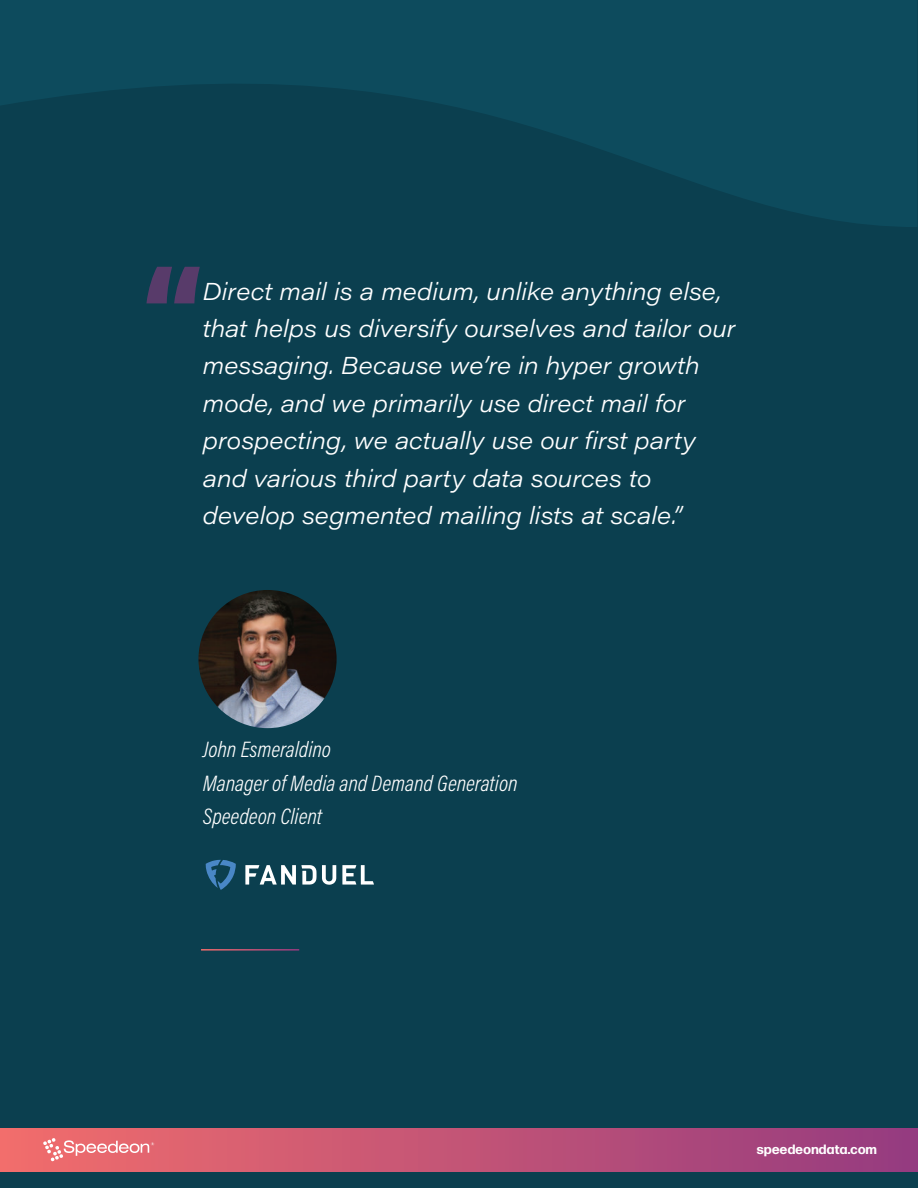
<style>
.page{position:relative;width:918px;height:1188px;background:#0b3f4f}
.page>*{position:absolute;margin:0;border:0;box-sizing:border-box;transform-origin:0 0}
.t1{font:900 112.5px "Acumin Pro Wide";color:#943980}
.t2{font:italic 300 24px/37.5px "Acumin Pro Wide";color:#fff}
.t3{font:italic 300 22.5px/33px "Acumin Pro Cond";color:#fff}
.t4{font:700 13.5px "Forma DJR Display";letter-spacing:.03em;color:#fff}
</style>
<div class="page">
<div style="left:0;top:1128px;width:918px;height:43px;background:linear-gradient(to right,#f26e6c,#943b80)"></div>
<svg style="left:43px;top:1138px;width:111px;height:23px;background:#ec8589"></svg>
<svg style="left:0;top:0;width:917px;height:227px;fill:#0d4b5d"></svg>
<hr style="left:201px;top:949px;width:98px;height:2px;background:#fff">
<svg style="left:206px;top:860px;width:30px;height:30px"></svg>
<svg style="left:342px;top:865px;width:32px;height:20px"></svg>
<svg style="left:245px;top:865px;width:91px;height:20px"></svg>
<img style="left:198px;top:590px;width:139px;height:138px;border-radius:69px">
<h1 class="t1" style="left:142px;top:226px;width:63px">“</h1>
<p class="t2" style="left:203px;top:271px;width:534px">Direct mail is a medium, unlike anything else, that helps us diversify ourselves and tailor our messaging. Because we’re in hyper growth mode, and we primarily use direct mail for prospecting, we actually use our first party and various third party data sources to develop segmented mailing lists at scale.”</p>
<p class="t3" style="left:203px;top:733px;width:316px">John Esmeraldino<br>Manager of Media and Demand Generation<br>Speedeon Client</p>
<p class="t4" style="left:757px;top:1141px;width:122px">speedeondata.com</p>
</div>
